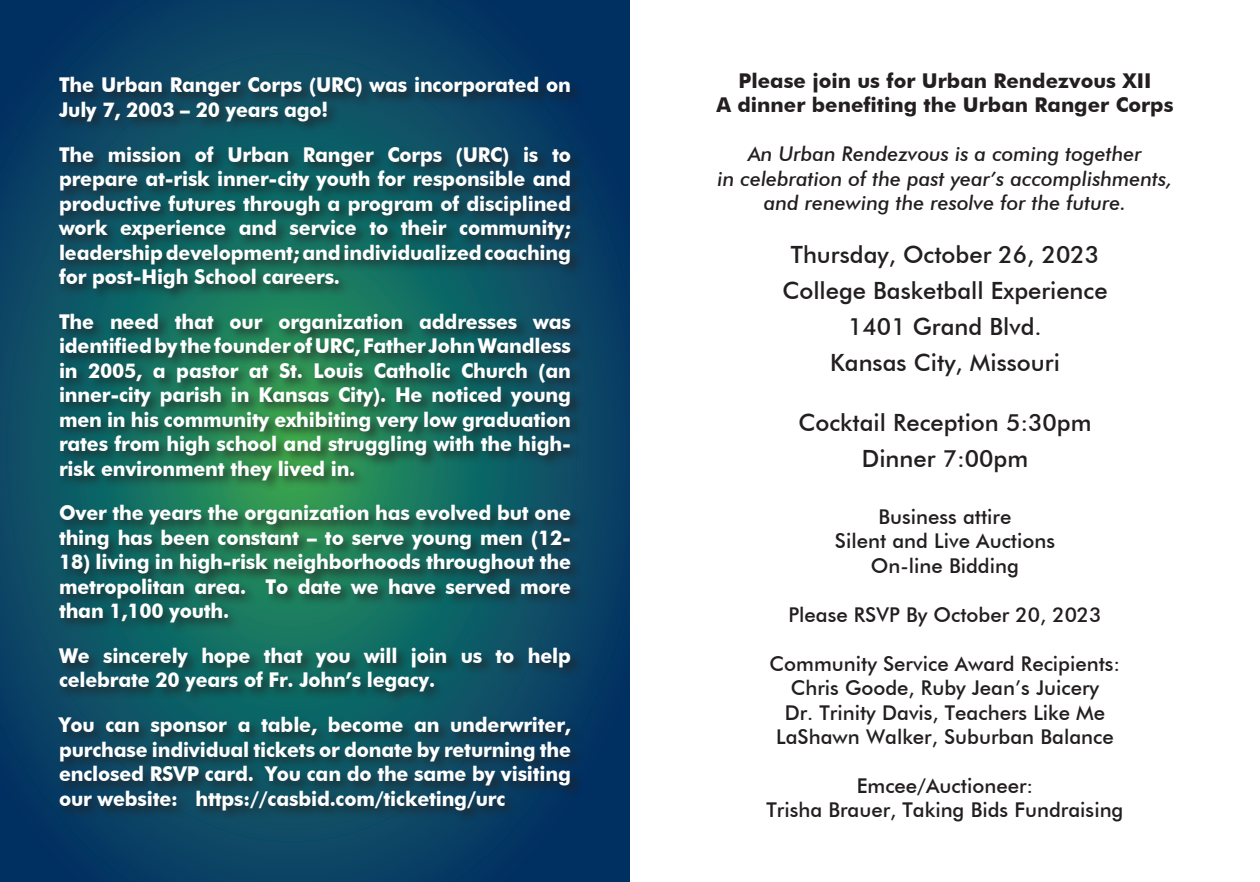
<style>
.page{position:relative;width:1260px;height:882px;background:#fff}
.page>*{position:absolute;margin:0;border:0;box-sizing:border-box;transform-origin:0 0}
.t1{font:500 23.8px/36.2px "Futura BT";color:#231f20;text-align:center}
.t2{font:700 20.3px/24.5px "Futura BT";letter-spacing:-.01em;color:#fff;text-align:justify;scale:.96 1}
.t3{font:500 20.3px/24.5px "Futura BT";color:#231f20;text-align:center}
.t4{font:italic 500 20.3px/24.5px "Futura BT";color:#231f20;text-align:center}
.t5{font:700 20.3px/24.5px "Futura BT";color:#231f20;text-align:center}
</style>
<div class="page">
<svg style="left:0;top:0;width:630px;height:882px;background:#073d63"></svg>
<div style="left:56px;top:75px;width:528px;height:749px;background:#231f20;opacity:.75"></div>
<p class="t2" style="left:59px;top:73px;width:535px">The Urban Ranger Corps (URC) was incorporated on<br>July 7, 2003 – 20 years ago!</p>
<p class="t2" style="left:59px;top:142px;width:535px">The mission of Urban Ranger Corps (URC) is to prepare at-risk inner-city youth for responsible and productive futures through a program of disciplined work experience and service to their community; leadership development; and individualized coaching for post-High School careers.</p>
<p class="t2" style="left:59px;top:309px;width:535px">The need that our organization addresses was identified by the founder of URC, Father John Wandless in 2005, a pastor at St. Louis Catholic Church (an inner-city parish in Kansas City). He noticed young men in his community exhibiting very low graduation rates from high school and struggling with the high&shy;risk environment they lived in.</p>
<p class="t2" style="left:59px;top:501px;width:535px">Over the years the organization has evolved but one thing has been constant – to serve young men (12-</p>
<p class="t2" style="left:59px;top:550px;width:535px">18) living in high-risk neighborhoods throughout the metropolitan area. To date we have served more than 1,100 youth.</p>
<p class="t2" style="left:59px;top:643px;width:535px">We sincerely hope that you will join us to help celebrate 20 years of Fr. John’s legacy.</p>
<p class="t2" style="left:59px;top:713px;width:535px">You can sponsor a table, become an underwriter, purchase individual tickets or donate by returning the enclosed RSVP card. You can do the same by visiting our website: https://casbid.com/ticketing/urc</p>
<p class="t5" style="left:716px;top:68px;width:459px">Please join us for Urban Rendezvous XII<br>A dinner benefiting the Urban Ranger Corps</p>
<p class="t4" style="left:718px;top:142px;width:456px">An Urban Rendezvous is a coming together<br>in celebration of the past year’s accomplishments, and renewing the resolve for the future.</p>
<p class="t1" style="left:782px;top:236px;width:327px">Thursday, October 26, 2023<br>College Basketball Experience<br>1401 Grand Blvd.<br>Kansas City, Missouri</p>
<p class="t1" style="left:798px;top:404px;width:295px">Cocktail Reception 5:30pm<br>Dinner 7:00pm</p>
<p class="t3" style="left:835px;top:504px;width:222px">Business attire<br>Silent and Live Auctions<br>On-line Bidding</p>
<p class="t3" style="left:788px;top:602px;width:315px">Please RSVP By October 20, 2023</p>
<p class="t3" style="left:770px;top:651px;width:352px">Community Service Award Recipients:<br>Chris Goode, Ruby Jean’s Juicery<br>Dr. Trinity Davis, Teachers Like Me LaShawn Walker, Suburban Balance</p>
<p class="t3" style="left:766px;top:773px;width:359px">Emcee/Auctioneer:<br>Trisha Brauer, Taking Bids Fundraising</p>
</div>
